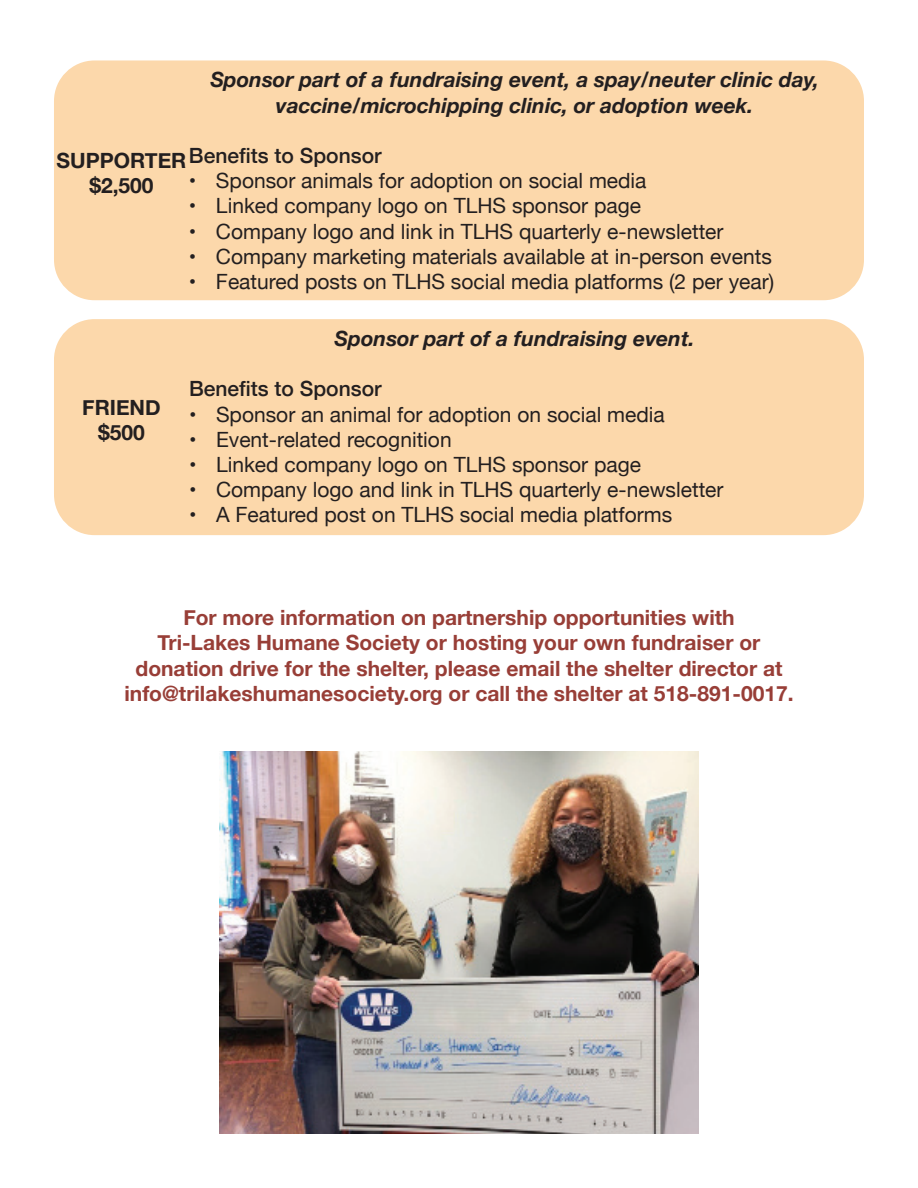
<style>
.page{position:relative;width:918px;height:1188px;background:#fff}
.page>*{position:absolute;margin:0;border:0;box-sizing:border-box;transform-origin:0 0}
.t1{font:21px "Helvetica Neue";color:#231f20}
.t2{font:700 21px/25.2px "Helvetica Neue";color:#983e37;text-align:center}
.t3{font:italic 700 21px/25.2px "Helvetica Neue";color:#231f20;text-align:center}
.t4{font:500 21px "Helvetica Neue";color:#231f20}
.t5{font:700 21px/25.2px "Helvetica Neue";color:#231f20;text-align:center}
</style>
<div class="page">
<div style="left:54px;top:60px;width:810px;height:240px;background:#fcd8ab;border-radius:40px"></div>
<div style="left:54px;top:319px;width:810px;height:216px;background:#fcd8ab;border-radius:40px"></div>
<img style="left:219px;top:752px;width:480px;height:382px">
<p class="t3" style="left:210px;top:68px;width:610px">Sponsor part of a fundraising event, a spay/neuter clinic day, vaccine/microchipping clinic, or adoption week.</p>
<p class="t4" style="left:189px;top:139px;width:194px">Benefits to Sponsor</p>
<p class="t1" style="left:189px;top:166px;width:459px">• Sponsor animals for adoption on social media</p>
<p class="t1" style="left:189px;top:191px;width:454px">• Linked company logo on TLHS sponsor page</p>
<p class="t1" style="left:189px;top:216px;width:536px">• Company logo and link in TLHS quarterly e-newsletter</p>
<p class="t1" style="left:189px;top:241px;width:584px">• Company marketing materials available at in-person events</p>
<p class="t1" style="left:189px;top:266px;width:587px">• Featured posts on TLHS social media platforms (2 per year)</p>
<p class="t5" style="left:57px;top:148px;width:131px">SUPPORTER $2,500</p>
<p class="t5" style="left:82px;top:395px;width:80px">FRIEND $500</p>
<p class="t3" style="left:335px;top:327px;width:362px">Sponsor part of a fundraising event.</p>
<p class="t4" style="left:189px;top:372px;width:194px">Benefits to Sponsor</p>
<p class="t1" style="left:189px;top:399px;width:477px">• Sponsor an animal for adoption on social media</p>
<p class="t1" style="left:189px;top:424px;width:264px">• Event-related recognition</p>
<p class="t1" style="left:189px;top:449px;width:454px">• Linked company logo on TLHS sponsor page</p>
<p class="t1" style="left:189px;top:475px;width:536px">• Company logo and link in TLHS quarterly e-newsletter</p>
<p class="t1" style="left:189px;top:500px;width:485px">• A Featured post on TLHS social media platforms</p>
<p class="t2" style="left:124px;top:606px;width:671px">For more information on partnership opportunities with<br>Tri-Lakes Humane Society or hosting your own fundraiser or donation drive for the shelter, please email the shelter director at info@trilakeshumanesociety.org or call the shelter at 518-891-0017.</p>
</div>
